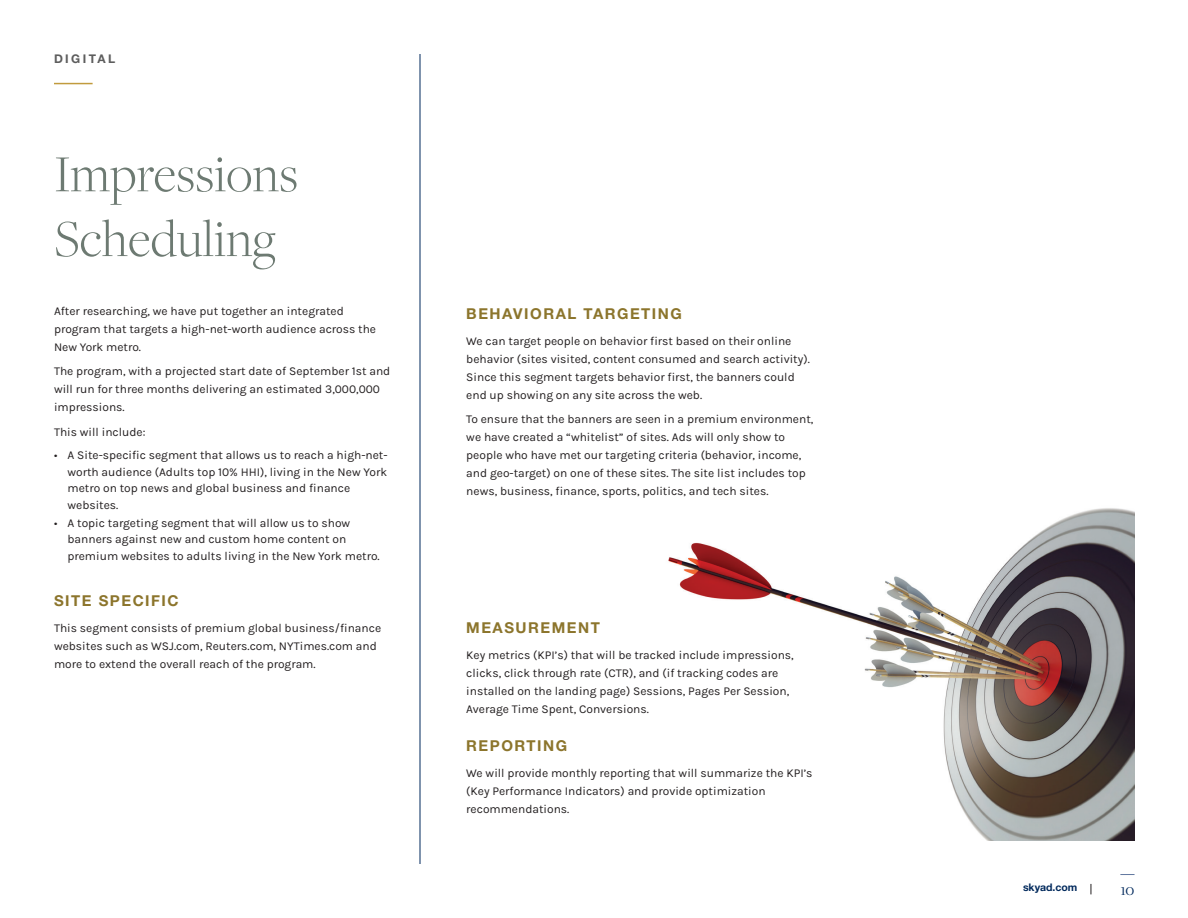
<style>
.page{position:relative;width:1188px;height:918px;background:#fff}
.page>*{position:absolute;margin:0;border:0;box-sizing:border-box;transform-origin:0 0}
.t1{font:300 54px/64.8px "Freight Disp Pro";color:#6d7a72}
.t2{font:16.5px "Freight Disp Pro";color:#00295c}
.t3{font:700 15px "Helvetica Neue LT Std";letter-spacing:.1em;color:#8c752c}
.t4{font:12px/18px "Karla";color:#231f20}
.t5{font:700 12px "Helvetica Neue LT Std";letter-spacing:.2em;color:#5d5d5d}
.t6{font:700 10.5px "Helvetica Neue LT Std";color:#00295c}
</style>
<div class="page">
<hr style="left:54px;top:83px;width:39px;height:1px;background:#c19b3d">
<svg style="left:1120px;top:874px;width:15px;height:1px"></svg>
<img style="left:668px;top:508px;width:467px;height:333px">
<hr style="left:420px;top:54px;width:1px;height:810px;background:#00295c">
<p class="t5" style="left:54px;top:51px;width:63px">DIGITAL</p>
<h1 class="t1" style="left:54px;top:140px;width:246px">Impressions<br>Scheduling</h1>
<p class="t4" style="left:54px;top:301px;width:324px">After researching, we have put together an integrated program that targets a high-net-worth audience across the<br>New York metro.</p>
<p class="t4" style="left:54px;top:362px;width:338px">The program, with a projected start date of September 1st and will run for three months delivering an estimated 3,000,000 impressions.</p>
<p class="t4" style="left:54px;top:423px;width:93px">This will include:</p>
<p class="t4" style="left:68px;top:447px;width:322px;line-height:16.5px;text-indent:-14px">• A Site-specific segment that allows us to reach a high-net&shy;worth audience (Adults top 10% HHI), living in the New York metro on top news and global business and finance websites.</p>
<p class="t4" style="left:68px;top:514px;width:314px;line-height:16.5px;text-indent:-14px">• A topic targeting segment that will allow us to show banners against new and custom home content on premium websites to adults living in the New York metro.</p>
<p class="t3" style="left:54px;top:591px;width:126px">SITE SPECIFIC</p>
<p class="t4" style="left:54px;top:618px;width:329px">This segment consists of premium global business/finance websites such as WSJ.com, Reuters.com, NYTimes.com and more to extend the overall reach of the program.</p>
<p class="t3" style="left:466px;top:304px;width:217px">BEHAVIORAL TARGETING</p>
<p class="t4" style="left:466px;top:331px;width:345px">We can target people on behavior first based on their online behavior (sites visited, content consumed and search activity).<br>Since this segment targets behavior first, the banners could end up showing on any site across the web.</p>
<p class="t4" style="left:466px;top:410px;width:349px">To ensure that the banners are seen in a premium environment, we have created a “whitelist” of sites. Ads will only show to people who have met our targeting criteria (behavior, income, and geo-target) on one of these sites. The site list includes top news, business, finance, sports, politics, and tech sites.</p>
<p class="t3" style="left:466px;top:618px;width:135px">MEASUREMENT</p>
<p class="t4" style="left:466px;top:645px;width:329px">Key metrics (KPI’s) that will be tracked include impressions, clicks, click through rate (CTR), and (if tracking codes are installed on the landing page) Sessions, Pages Per Session, Average Time Spent, Conversions.</p>
<p class="t3" style="left:466px;top:736px;width:102px">REPORTING</p>
<p class="t4" style="left:466px;top:764px;width:348px">We will provide monthly reporting that will summarize the KPI’s (Key Performance Indicators) and provide optimization recommendations.</p>
<p class="t6" style="left:1023px;top:881px;width:56px">skyad.com</p>
<h2 class="t2" style="left:1120px;top:879px;width:16px">10</h2>
</div>
